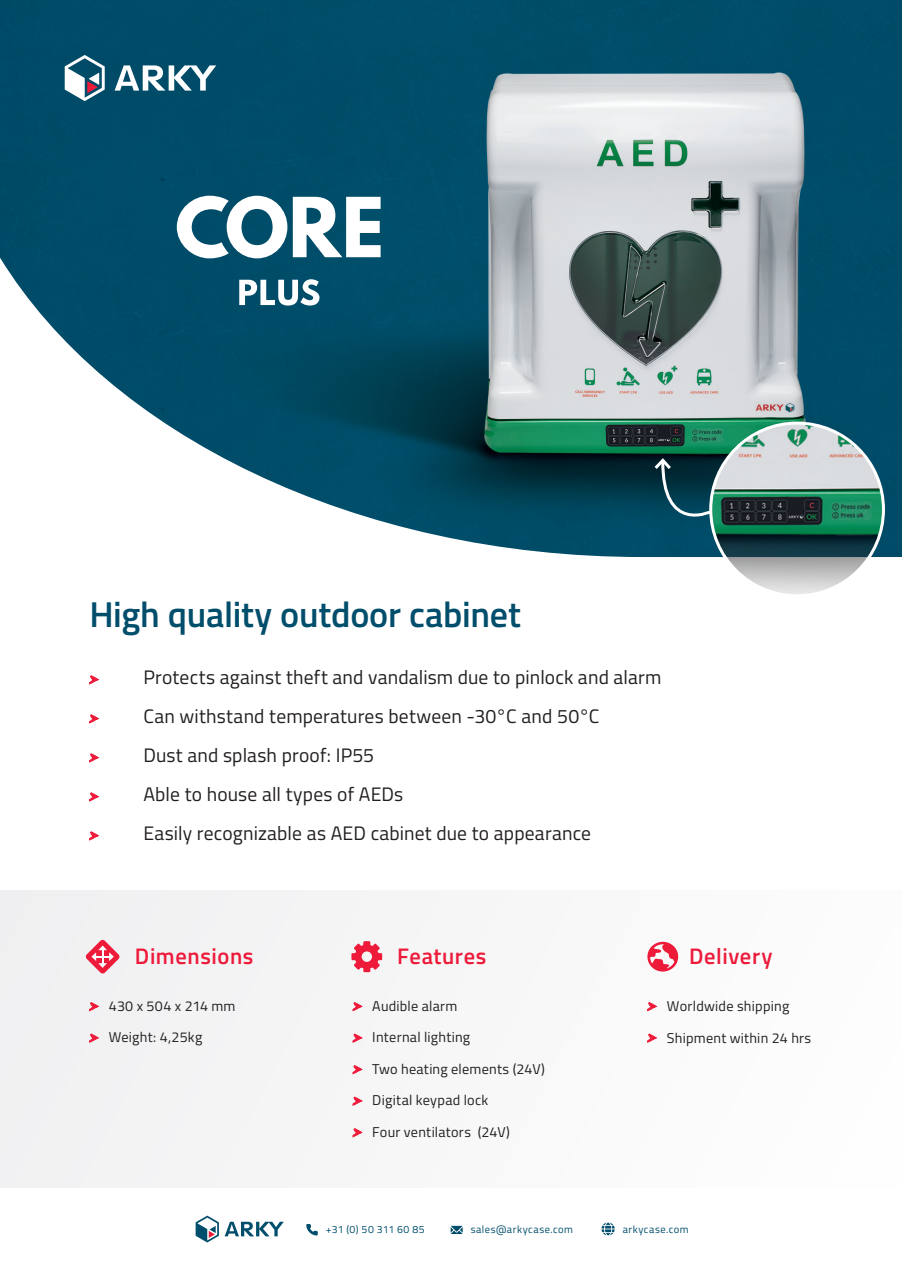
<style>
.page{position:relative;width:902px;height:1272px;background:#fff}
.page>*{position:absolute;margin:0;border:0;box-sizing:border-box;transform-origin:0 0}
.paginakop{font:600 36px "Titillium Web";letter-spacing:-.005em;color:#004e6c}
.kop{font:600 22.5px "Titillium Web";letter-spacing:.025em;color:#ed1a3a}
.body_13-26{font:19.5px "Titillium Web";letter-spacing:.01em;color:#231f20}
.Body{font:14.25px "Titillium Web";letter-spacing:.015em;color:#231f20}
.t1{font:10.5px "Titillium Web";letter-spacing:.05em;color:#004e6c}
.t2{font:10.5px "Titillium Web";letter-spacing:.03em;color:#004e6c}
</style>
<div class="page">
<img style="left:0;top:0;width:901px;height:557px">
<div style="left:0;top:890px;width:901px;height:297px;background:#f7f7f8"></div>
<svg style="left:89px;top:1002px;width:10px;height:9px"></svg>
<svg style="left:89px;top:1033px;width:10px;height:9px"></svg>
<svg style="left:352px;top:1002px;width:10px;height:9px"></svg>
<svg style="left:352px;top:1033px;width:10px;height:9px"></svg>
<svg style="left:352px;top:1065px;width:10px;height:9px"></svg>
<svg style="left:352px;top:1096px;width:10px;height:9px"></svg>
<svg style="left:352px;top:1128px;width:10px;height:9px"></svg>
<svg style="left:647px;top:1002px;width:10px;height:9px"></svg>
<svg style="left:647px;top:1033px;width:10px;height:9px"></svg>
<svg style="left:647px;top:941px;width:31px;height:30px"></svg>
<svg style="left:351px;top:941px;width:31px;height:31px"></svg>
<svg style="left:85px;top:939px;width:35px;height:34px"></svg>
<svg style="left:115px;top:65px;width:101px;height:26px"></svg>
<svg style="left:65px;top:55px;width:40px;height:46px"></svg>
<svg style="left:306px;top:1224px;width:12px;height:11px"></svg>
<svg style="left:450px;top:1225px;width:12px;height:8px"></svg>
<svg style="left:601px;top:1222px;width:13px;height:13px"></svg>
<svg style="left:225px;top:1221px;width:59px;height:15px"></svg>
<svg style="left:196px;top:1215px;width:23px;height:27px"></svg>
<svg style="left:177px;top:196px;width:110px;height:62px"></svg>
<svg style="left:293px;top:197px;width:87px;height:60px"></svg>
<svg style="left:239px;top:279px;width:80px;height:26px"></svg>
<img style="left:710px;top:423px;width:173px;height:173px;border-radius:86px">
<svg style="left:651px;top:456px;width:63px;height:79px;background:#174a5b"></svg>
<svg style="left:89px;top:675px;width:10px;height:9px"></svg>
<svg style="left:89px;top:714px;width:10px;height:9px"></svg>
<svg style="left:89px;top:753px;width:10px;height:9px"></svg>
<svg style="left:89px;top:792px;width:10px;height:9px"></svg>
<svg style="left:89px;top:831px;width:10px;height:9px"></svg>
<p class="paginakop" style="left:89px;top:587px;width:433px">High quality outdoor cabinet</p>
<p class="body_13-26" style="left:143px;top:663px;width:519px">Protects against theft and vandalism due to pinlock and alarm</p>
<p class="body_13-26" style="left:143px;top:702px;width:457px">Can withstand temperatures between -30°C and 50°C</p>
<p class="body_13-26" style="left:143px;top:741px;width:232px">Dust and splash proof: IP55</p>
<p class="body_13-26" style="left:143px;top:780px;width:261px">Able to house all types of AEDs</p>
<p class="body_13-26" style="left:143px;top:819px;width:449px">Easily recognizable as AED cabinet due to appearance</p>
<p class="kop" style="left:135px;top:939px;width:120px">Dimensions</p>
<p class="kop" style="left:397px;top:939px;width:91px">Features</p>
<p class="kop" style="left:689px;top:939px;width:85px">Delivery</p>
<p class="Body" style="left:109px;top:995px;width:128px">430 x 504 x 214 mm</p>
<p class="Body" style="left:109px;top:1026px;width:95px">Weight: 4,25kg</p>
<p class="Body" style="left:372px;top:995px;width:87px">Audible alarm</p>
<p class="Body" style="left:372px;top:1026px;width:99px">Internal lighting</p>
<p class="Body" style="left:372px;top:1058px;width:174px">Two heating elements (24V)</p>
<p class="Body" style="left:372px;top:1089px;width:118px">Digital keypad lock</p>
<p class="Body" style="left:372px;top:1121px;width:139px">Four ventilators (24V)</p>
<p class="Body" style="left:667px;top:995px;width:124px">Worldwide shipping</p>
<p class="Body" style="left:667px;top:1027px;width:146px">Shipment within 24 hrs</p>
<p class="t2" style="left:326px;top:1221px;width:100px">+31 (0) 50 311 60 85</p>
<p class="t1" style="left:470px;top:1221px;width:104px">sales@arkycase.com</p>
<p class="t1" style="left:622px;top:1221px;width:67px">arkycase.com</p>
</div>
